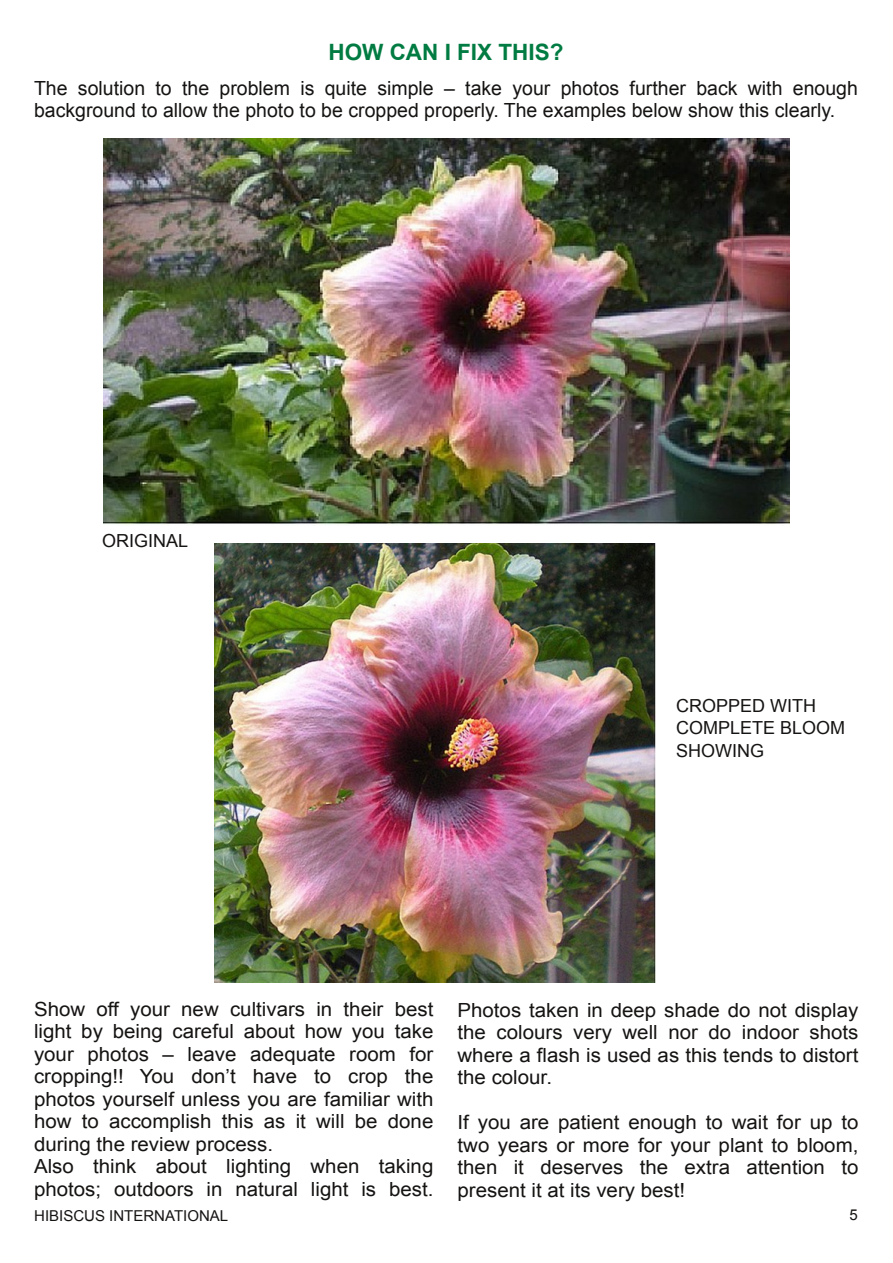
<style>
.page{position:relative;width:893px;height:1263px;background:#fff}
.page>*{position:absolute;margin:0;border:0;box-sizing:border-box;transform-origin:0 0}
.t1{font:700 22.5px "Arial";color:#007b41}
.t2{font:19.5px/22.5px "Arial";color:#161413;text-align:justify;scale:1.05 1}
.t3{font:19.5px/22.5px "Arial";color:#161413}
.t4{font:18px/22.5px "Arial";color:#161413}
.t5{font:15px "Arial";color:#161413}
</style>
<div class="page">
<img style="left:103px;top:138px;width:687px;height:387px">
<img style="left:214px;top:544px;width:441px;height:439px">
<p class="t1" style="left:328px;top:40px;width:236px">HOW CAN I FIX THIS?</p>
<p class="t3" style="left:34px;top:77px;width:825px">The solution to the problem is quite simple – take your photos further back with enough background to allow the photo to be cropped properly. The examples below show this clearly.</p>
<p class="t4" style="left:102px;top:530px;width:88px">ORIGINAL</p>
<p class="t4" style="left:676px;top:694px;width:171px">CROPPED WITH<br>COMPLETE BLOOM<br>SHOWING</p>
<p class="t2" style="left:34px;top:997px;width:382px;text-align:left">Show off your new cultivars in their best light by being careful about how you take your photos – leave adequate room for cropping!! You don’t have to crop the photos yourself unless you are familiar with how to accomplish this as it will be done during the review process.<br>Also think about lighting when taking photos; outdoors in natural light is best.</p>
<p class="t2" style="left:457px;top:999px;width:383px">Photos taken in deep shade do not display the colours very well nor do indoor shots where a flash is used as this tends to distort the colour.</p>
<p class="t2" style="left:457px;top:1111px;width:383px">If you are patient enough to wait for up to two years or more for your plant to bloom, then it deserves the extra attention to present it at its very best!</p>
<p class="t5" style="left:34px;top:1207px;width:195px">HIBISCUS INTERNATIONAL</p>
<p class="t5" style="left:849px;top:1206px;width:10px">5</p>
</div>
